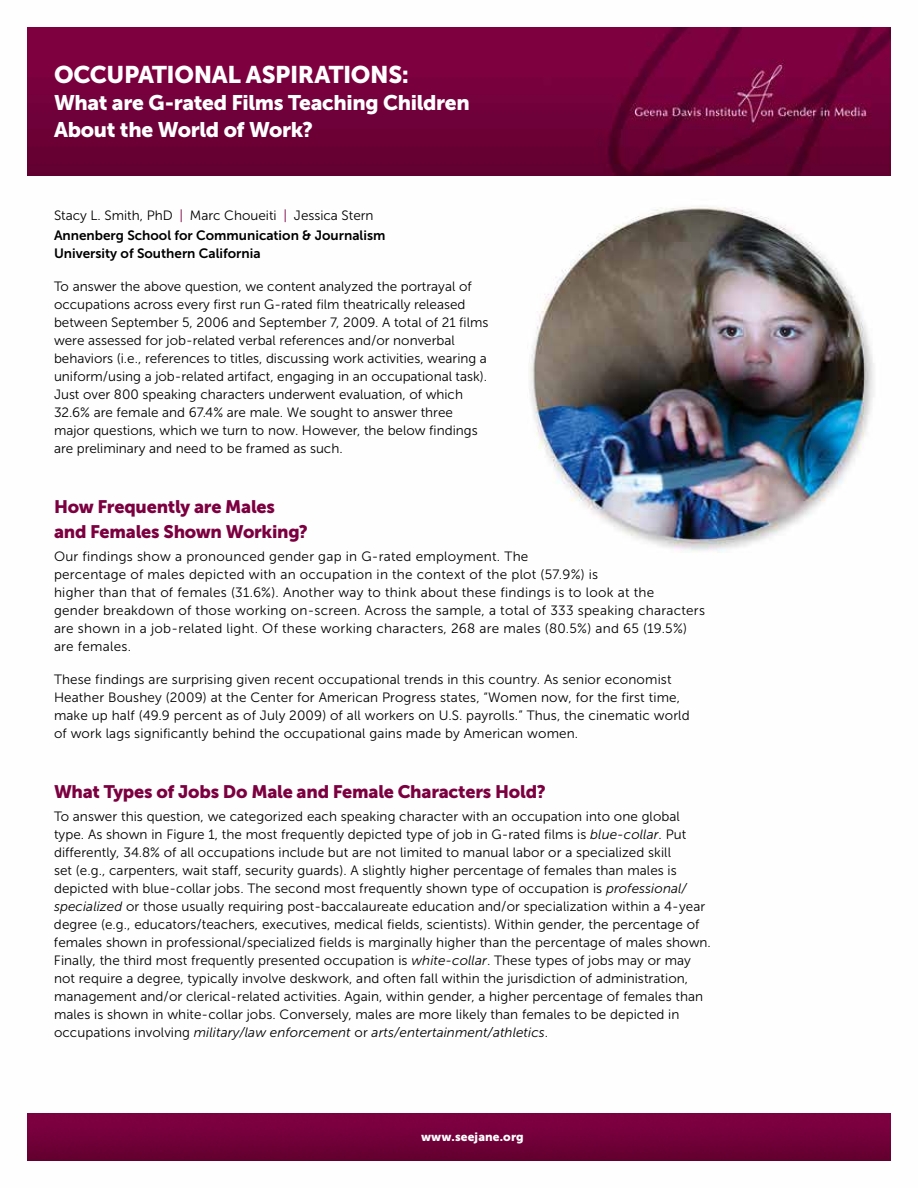
<style>
.page{position:relative;width:918px;height:1188px;background:#fff}
.page>*{position:absolute;margin:0;border:0;box-sizing:border-box;transform-origin:0 0}
.t1{font:24px "Museo Sans 900";letter-spacing:-.015em;color:#fff}
.t2{font:21px/27px "Museo Sans 900";letter-spacing:-.015em;color:#fff}
.t3{font:18px/25.5px "Museo Sans 900";letter-spacing:-.015em;color:#7c0040}
.t4{font:13.5px/18px "Museo Sans 300";letter-spacing:.005em;color:#000}
.t5{font:13.5px/18px "Museo Sans 700";color:#000}
.t6{font:12px "Museo Sans 900";letter-spacing:.01em;color:#fff}
.s1{color:#7c0040}
.s2{font-style:italic}
</style>
<div class="page">
<img style="left:27px;top:207px;width:864px;height:907px">
<img style="left:27px;top:27px;width:864px;height:149px">
<img style="left:27px;top:1114px;width:864px;height:47px">
<h1 class="t1" style="left:54px;top:61px;width:357px">OCCUPATIONAL ASPIRATIONS:</h1>
<h2 class="t2" style="left:54px;top:89px;width:417px">What are G-rated Films Teaching Children<br>About the World of Work?</h2>
<p class="t4" style="left:54px;top:206px;width:321px">Stacy L. Smith, PhD <span class="s1">|</span> Marc Choueiti <span class="s1">|</span> Jessica Stern</p>
<p class="t5" style="left:54px;top:227px;width:333px">Annenberg School for Communication &amp; Journalism<br>University of Southern California</p>
<p class="t4" style="left:54px;top:278px;width:436px">To answer the above question, we content analyzed the portrayal of occupations across every first run G-rated film theatrically released between September 5, 2006 and September 7, 2009. A total of 21 films were assessed for job-related verbal references and/or nonverbal behaviors (i.e., references to titles, discussing work activities, wearing a uniform/using a job-related artifact, engaging in an occupational task).<br>Just over 800 speaking characters underwent evaluation, of which 32.6% are female and 67.4% are male. We sought to answer three major questions, which we turn to now. However, the below findings are preliminary and need to be framed as such.</p>
<h3 class="t3" style="left:54px;top:493px;width:255px">How Frequently are Males and Females Shown Working?</h3>
<p class="t4" style="left:54px;top:548px;width:652px">Our findings show a pronounced gender gap in G-rated employment. The<br>percentage of males depicted with an occupation in the context of the plot (57.9%) is<br>higher than that of females (31.6%). Another way to think about these findings is to look at the<br>gender breakdown of those working on-screen. Across the sample, a total of 333 speaking characters are shown in a job-related light. Of these working characters, 268 are males (80.5%) and 65 (19.5%) are females.</p>
<p class="t4" style="left:54px;top:671px;width:637px">These findings are surprising given recent occupational trends in this country. As senior economist Heather Boushey (2009) at the Center for American Progress states, “Women now, for the first time, make up half (49.9 percent as of July 2009) of all workers on U.S. payrolls.” Thus, the cinematic world of work lags significantly behind the occupational gains made by American women.</p>
<h3 class="t3" style="left:54px;top:778px;width:493px">What Types of Jobs Do Male and Female Characters Hold?</h3>
<p class="t4" style="left:54px;top:807px;width:658px">To answer this question, we categorized each speaking character with an occupation into one global type. As shown in Figure 1, the most frequently depicted type of job in G-rated films is <span class="s2">blue-collar</span>. Put differently, 34.8% of all occupations include but are not limited to manual labor or a specialized skill<br>set (e.g., carpenters, wait staff, security guards). A slightly higher percentage of females than males is depicted with blue-collar jobs. The second most frequently shown type of occupation is <span class="s2">professional/ specialized</span> or those usually requiring post-baccalaureate education and/or specialization within a 4-year degree (e.g., educators/teachers, executives, medical fields, scientists). Within gender, the percentage of females shown in professional/specialized fields is marginally higher than the percentage of males shown.<br>Finally, the third most frequently presented occupation is <span class="s2">white-collar</span>. These types of jobs may or may not require a degree, typically involve deskwork, and often fall within the jurisdiction of administration, management and/or clerical-related activities. Again, within gender, a higher percentage of females than males is shown in white-collar jobs. Conversely, males are more likely than females to be depicted in occupations involving <span class="s2">military/law enforcement</span> or <span class="s2">arts/entertainment/athletics</span>.</p>
<p class="t6" style="left:421px;top:1130px;width:104px">www.seejane.org</p>
</div>
